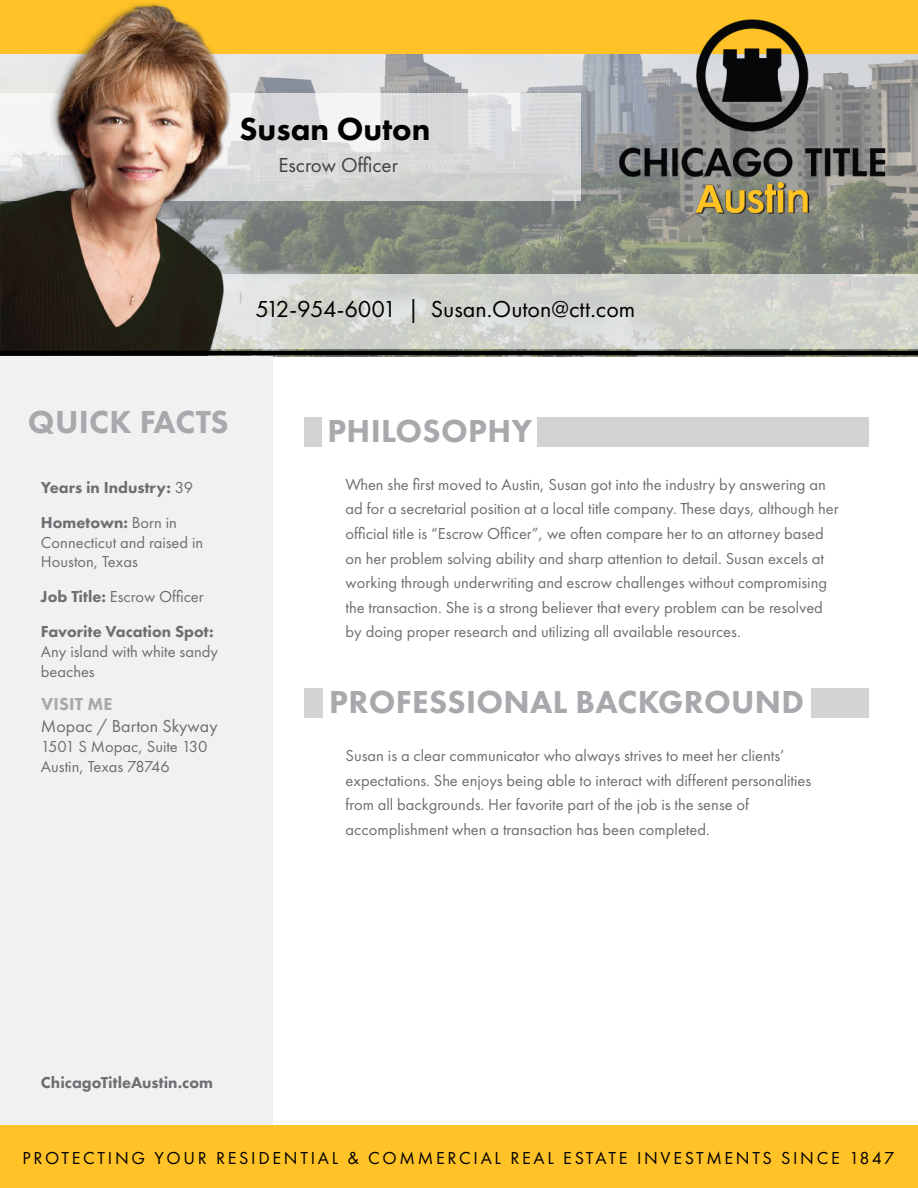
<style>
.page{position:relative;width:918px;height:1188px;background:#fff}
.page>*{position:absolute;margin:0;border:0;box-sizing:border-box;transform-origin:0 0}
.t1{font:800 33px "Futura PT";letter-spacing:.01em;color:#a7a9ac}
.t2{font:800 33px "Futura PT";color:#000}
.t3{font:24px "Futura PT";color:#000}
.t4{font:21px "Futura PT";color:#414042}
.t5{font:18px "Futura PT";letter-spacing:.15em;color:#000}
.t6{font:18px "Futura PT";color:#6d6e71}
.t7{font:800 18px "Futura PT";letter-spacing:.01em;color:#a7a9ac}
.t8{font:16.5px/24.6px "Futura PT";color:#6d6e71}
.t9{font:800 16.5px/34.8px "Futura PT";color:#6d6e71}
.s1{font-weight:400}
</style>
<div class="page">
<img style="left:0;top:54px;width:918px;height:302px">
<svg style="left:259px;top:93px;width:322px;height:108px;background:#d9dada"></svg>
<svg style="left:259px;top:274px;width:659px;height:75px;background:#d1d4ce"></svg>
<div style="left:1px;top:356px;width:272px;height:769px;background:#f1f1f2"></div>
<div style="left:304px;top:418px;width:565px;height:29px;background:#d1d3d4"></div>
<div style="left:304px;top:689px;width:565px;height:29px;background:#d1d3d4"></div>
<div style="left:0;top:1125px;width:918px;height:63px;background:#ffc327"></div>
<div style="left:0;top:0;width:918px;height:54px;background:#ffc327"></div>
<img style="left:0;top:4px;width:259px;height:347px">
<hr style="left:0;top:351px;width:918px;height:4px;background:#000">
<img style="left:616px;top:19px;width:273px;height:200px">
<div style="left:323px;top:417px;width:214px;height:30px;background:#fff"></div>
<div style="left:323px;top:688px;width:488px;height:30px;background:#fff"></div>
<h1 class="t2" style="left:239px;top:109px;width:193px">Susan Outon</h1>
<p class="t4" style="left:278px;top:152px;width:121px">Escrow Officer</p>
<h2 class="t3" style="left:256px;top:295px;width:381px">512-954-6001 | Susan.Outon@ctt.com</h2>
<h1 class="t1" style="left:28px;top:402px;width:202px">QUICK FACTS</h1>
<h1 class="t1" style="left:327px;top:410px;width:206px">PHILOSOPHY</h1>
<p class="t9" style="left:41px;top:470px;width:154px">Years in Industry: <span class="s1">39<br></span>Hometown: <span class="s1">Born in</span></p>
<p class="t8" style="left:41px;top:532px;width:164px;line-height:19.8px">Connecticut and raised in<br>Houston, Texas</p>
<p class="t9" style="left:41px;top:579px;width:174px">Job Title: <span class="s1">Escrow Officer<br></span>Favorite Vacation Spot:</p>
<p class="t8" style="left:41px;top:641px;width:179px;line-height:19.8px">Any island with white sandy beaches</p>
<p class="t7" style="left:41px;top:693px;width:73px">VISIT ME</p>
<p class="t6" style="left:41px;top:715px;width:178px">Mopac / Barton Skyway</p>
<p class="t8" style="left:41px;top:736px;width:168px;line-height:19.8px">1501 S Mopac, Suite 130<br>Austin, Texas 78746</p>
<p class="t9" style="left:41px;top:1065px;width:174px">ChicagoTitleAustin.com</p>
<p class="t8" style="left:346px;top:472px;width:495px">When she first moved to Austin, Susan got into the industry by answering an ad for a secretarial position at a local title company. These days, although her official title is “Escrow Officer”, we often compare her to an attorney based on her problem solving ability and sharp attention to detail. Susan excels at working through underwriting and escrow challenges without compromising the transaction. She is a strong believer that every problem can be resolved by doing proper research and utilizing all available resources.</p>
<h1 class="t1" style="left:329px;top:682px;width:476px">PROFESSIONAL BACKGROUND</h1>
<p class="t8" style="left:346px;top:743px;width:467px">Susan is a clear communicator who always strives to meet her clients’ expectations. She enjoys being able to interact with different personalities from all backgrounds. Her favorite part of the job is the sense of accomplishment when a transaction has been completed.</p>
<p class="t5" style="left:22px;top:1148px;width:873px">PROTECTING YOUR RESIDENTIAL &amp; COMMERCIAL REAL ESTATE INVESTMENTS SINCE 1847</p>
</div>
